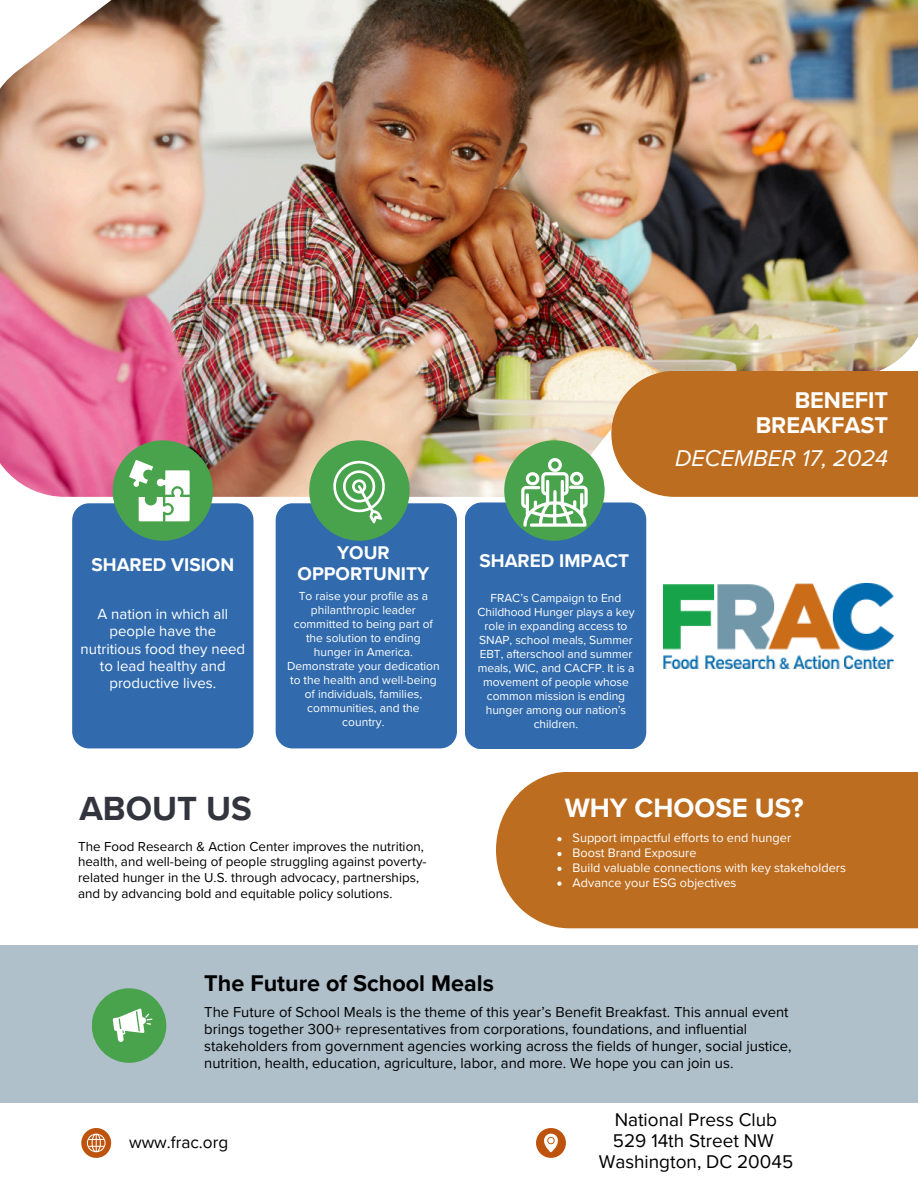
<style>
.page{position:relative;width:918px;height:1188px;background:#fff}
.page>*{position:absolute;margin:0;border:0;box-sizing:border-box;transform-origin:0 0}
.t1{font:700 34.5px "Proxima Nova";color:#32353e}
.t2{font:700 27.45px "Proxima Nova";color:#fff}
.t3{font:700 23.55px/25px "Proxima Nova";color:#fff;text-align:right}
.t4{font:italic 23.55px "Proxima Nova";color:#fff}
.t5{font:700 23.4px "Proxima Nova";color:#000}
.t6{font:18.9px "Proxima Nova";color:#000}
.t7{font:700 18.9px/21.3px "Proxima Nova";color:#fff;text-align:center}
.t8{font:17.25px "Proxima Nova";color:#000}
.t9{font:15px/17.1px "Proxima Nova";color:#fff;text-align:center}
.t10{font:14.85px/16.8px "Proxima Nova";color:#000}
.t11{font:13.35px/15.6px "Proxima Nova";color:#000}
.t12{font:12.75px "Proxima Nova";color:#fff}
.t13{font:12px/14px "Proxima Nova";letter-spacing:-.005em;color:#fff;text-align:center}
</style>
<div class="page">
<img style="left:0;top:0;width:918px;height:497px">
<div style="left:611px;top:371px;width:307px;height:126px;background:#bd6d1f"></div>
<div style="left:72px;top:503px;width:182px;height:245px;background:#316bad;border-radius:17px"></div>
<div style="left:113px;top:440px;width:100px;height:101px;background:#49a24c;border-radius:50%"></div>
<div style="left:276px;top:503px;width:181px;height:245px;background:#316bad;border-radius:17px"></div>
<div style="left:465px;top:502px;width:181px;height:247px;background:#316bad;border-radius:17px"></div>
<div style="left:0;top:945px;width:918px;height:157px;background:#afc0cb"></div>
<div style="left:92px;top:988px;width:74px;height:75px;background:#49a24c;border-radius:50%"></div>
<div style="left:496px;top:772px;width:422px;height:156px;background:#bd6d1f"></div>
<svg style="left:81px;top:1128px;width:30px;height:30px"></svg>
<svg style="left:536px;top:1128px;width:30px;height:30px"></svg>
<svg style="left:113px;top:1009px;width:39px;height:33px"></svg>
<div style="left:309px;top:440px;width:101px;height:101px;background:#49a24c;border-radius:50%"></div>
<div style="left:504px;top:440px;width:101px;height:101px;background:#49a24c;border-radius:50%"></div>
<svg style="left:333px;top:460px;width:52px;height:63px"></svg>
<img style="left:663px;top:584px;width:231px;height:84px">
<svg style="left:521px;top:458px;width:67px;height:69px"></svg>
<svg style="left:129px;top:460px;width:61px;height:61px"></svg>
<svg style="left:557px;top:837px;width:5px;height:4px"></svg>
<svg style="left:557px;top:852px;width:5px;height:4px"></svg>
<svg style="left:557px;top:867px;width:5px;height:4px"></svg>
<svg style="left:557px;top:882px;width:5px;height:4px"></svg>
<p class="t7" style="left:92px;top:555px;width:144px">SHARED VISION</p>
<h4 class="t9" style="left:81px;top:606px;width:166px">A nation in which all people have the nutritious food they need to lead healthy and productive lives.</h4>
<p class="t1" style="left:79px;top:788px;width:174px">ABOUT US</p>
<h6 class="t7" style="left:298px;top:542px;width:133px">YOUR<br>OPPORTUNITY</h6>
<p class="t13" style="left:287px;top:590px;width:154px">To raise your profile as a philanthropic leader committed to being part of the solution to ending hunger in America.<br>Demonstrate your dedication to the health and well-being of individuals, families, communities, and the country.</p>
<h6 class="t11" style="left:78px;top:839px;width:350px">The Food Research &amp; Action Center improves the nutrition, health, and well-being of people struggling against poverty&shy;related hunger in the U.S. through advocacy, partnerships, and by advancing bold and equitable policy solutions.</h6>
<p class="t7" style="left:479px;top:550px;width:151px">SHARED IMPACT</p>
<h6 class="t13" style="left:477px;top:592px;width:159px">FRAC’s Campaign to End<br>Childhood Hunger plays a key role in expanding access to<br>SNAP, school meals, Summer<br>EBT, afterschool and summer meals, WIC, and CACFP. It is a movement of people whose common mission is ending hunger among our nation’s children.</h6>
<h5 class="t3" style="left:756px;top:388px;width:134px">BENEFIT<br>BREAKFAST</h5>
<p class="t4" style="left:675px;top:444px;width:215px">DECEMBER 17, 2024</p>
<p class="t2" style="left:565px;top:792px;width:240px">WHY CHOOSE US?</p>
<h1 class="t12" style="left:573px;top:831px;width:220px">Support impactful efforts to end hunger</h1>
<p class="t12" style="left:573px;top:845px;width:126px">Boost Brand Exposure</p>
<h2 class="t12" style="left:573px;top:860px;width:275px">Build valuable connections with key stakeholders</h2>
<p class="t12" style="left:573px;top:875px;width:165px">Advance your ESG objectives</p>
<p class="t5" style="left:204px;top:970px;width:291px">The Future of School Meals</p>
<p class="t10" style="left:204px;top:1004px;width:589px">The Future of School Meals is the theme of this year’s Benefit Breakfast. This annual event brings together 300+ representatives from corporations, foundations, and influential stakeholders from government agencies working across the fields of hunger, social justice, nutrition, health, education, agriculture, labor, and more. We hope you can join us.</p>
<p class="t8" style="left:129px;top:1132px;width:101px">www.frac.org</p>
<p class="t6" style="left:615px;top:1108px;width:164px">National Press Club</p>
<p class="t6" style="left:613px;top:1130px;width:163px">529 14th Street NW</p>
<p class="t6" style="left:599px;top:1151px;width:196px">Washington, DC 20045</p>
</div>
